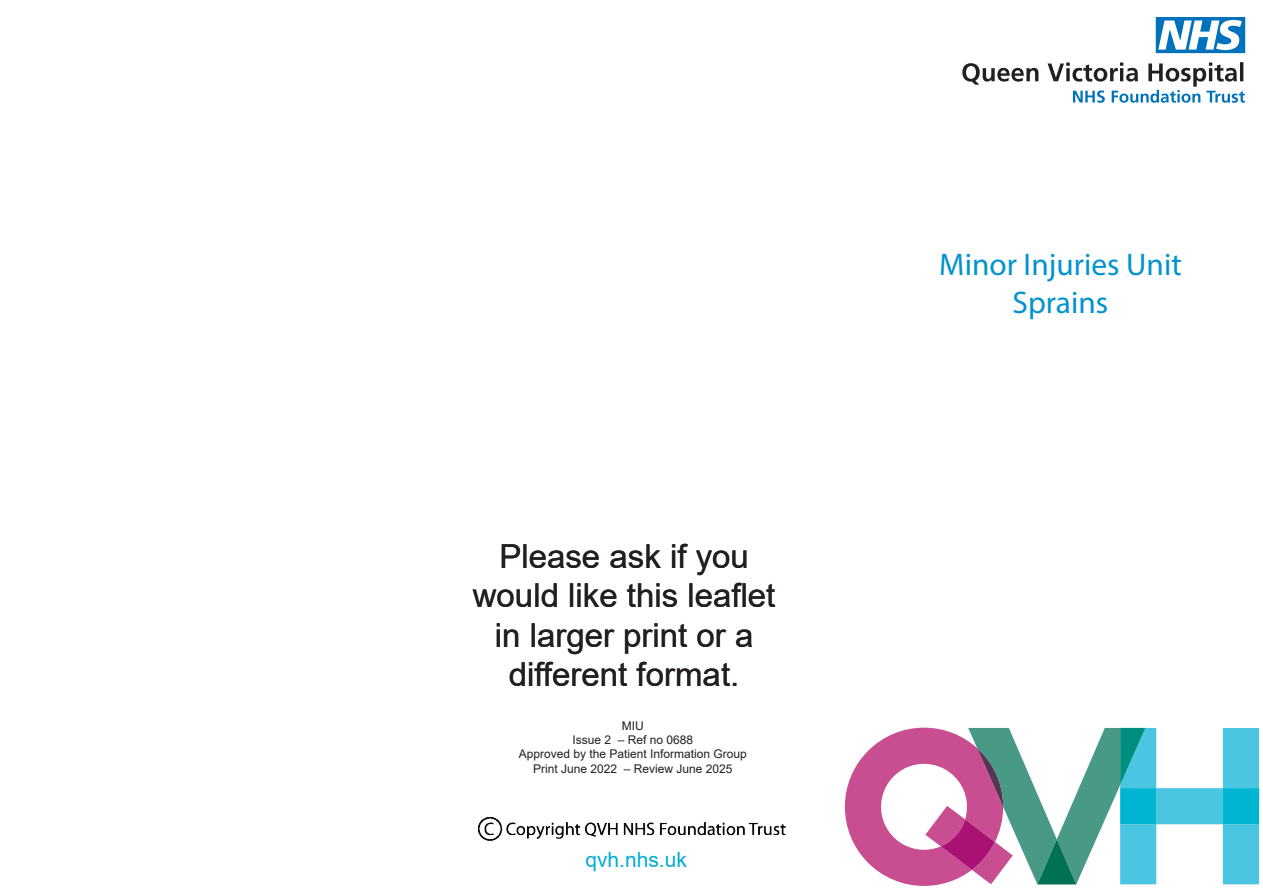
<style>
.page{position:relative;width:1263px;height:893px;background:#fff}
.page>*{position:absolute;margin:0;border:0;box-sizing:border-box;transform-origin:0 0}
.t1{font:33px/39.6px "Arial";color:#231f20;text-align:center}
.t2{font:31.35px/37.7px "Myriad Pro";color:#0093d0;text-align:center}
.t3{font:21px "Arial";color:#00acd5}
.t4{font:12px/14.4px "Arial";color:#231f20;text-align:center}
</style>
<div class="page">
<img style="left:478px;top:817px;width:308px;height:24px">
<svg style="left:845px;top:728px;width:414px;height:158px"></svg>
<svg style="left:962px;top:62px;width:283px;height:41px"></svg>
<svg style="left:1156px;top:17px;width:89px;height:36px"></svg>
<h1 class="t1" style="left:473px;top:536px;width:304px">Please ask if you would like this leaflet in larger print or a different format.</h1>
<h1 class="t1" style="left:535px;top:655px;width:11px">f</h1>
<p class="t4" style="left:519px;top:718px;width:230px">MIU<br>Issue 2 – Ref no 0688<br>Approved by the Patient Information Group<br>Print June 2022 – Review June 2025</p>
<h3 class="t3" style="left:585px;top:845px;width:103px">qvh.nhs.uk</h3>
<h2 class="t2" style="left:939px;top:246px;width:244px">Minor Injuries Unit<br>Sprains</h2>
</div>
